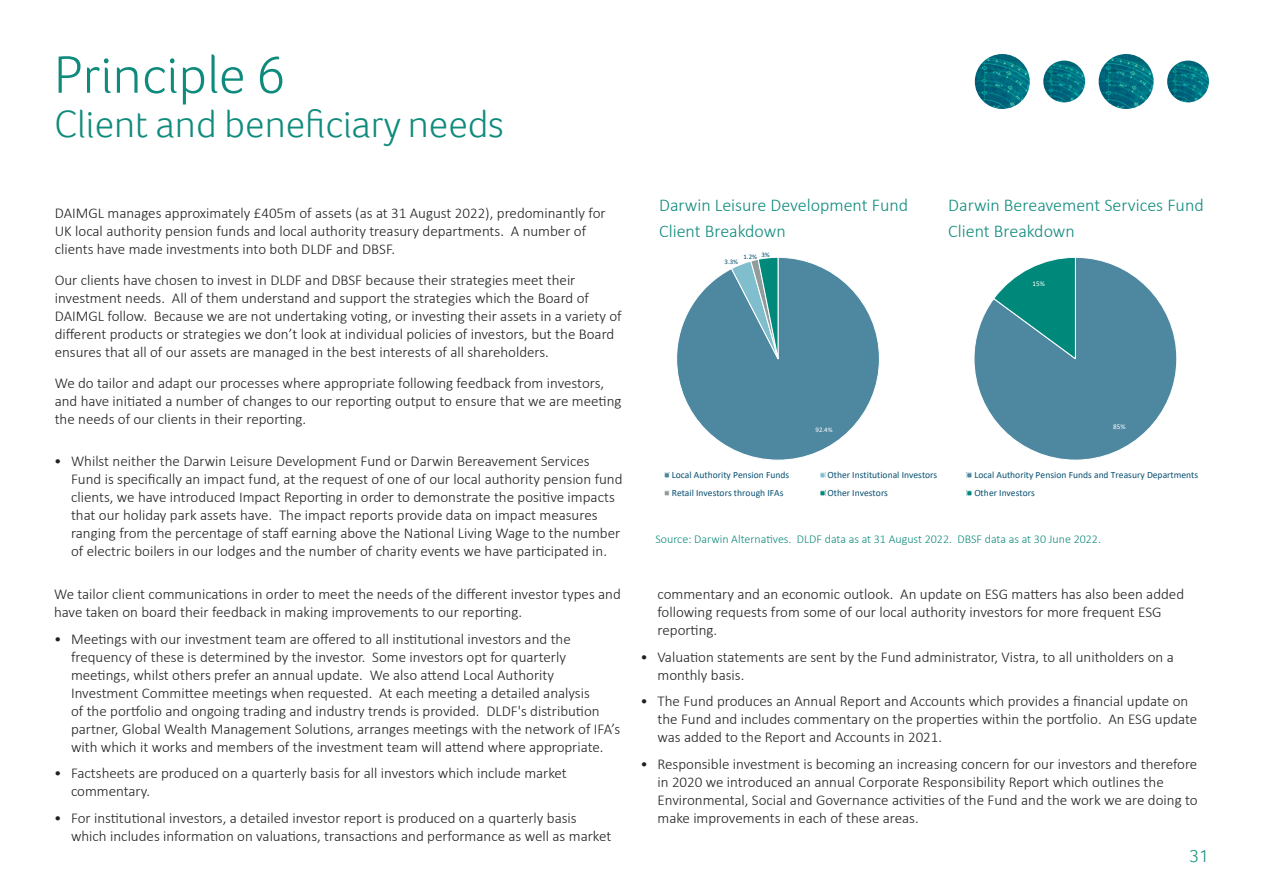
<style>
.page{position:relative;width:1263px;height:893px;background:#fff}
.page>*{position:absolute;margin:0;border:0;box-sizing:border-box;transform-origin:0 0}
.t1{font:300 54px "Foco";color:#0f8b7d}
.t2{font:300 39px "Foco";color:#0f8b7d}
.Heading_1{font:300 18px "Calibri";color:#0f8b7d}
.t3{font:300 18px "Foco";color:#0f8b7d}
.Main_paragraph_text{font:300 15px/18px "Calibri";color:#231f20}
.Heading_1-2{font:300 12px "Calibri";color:#0f8b7d}
.t4{font:9.6px/18px "Calibri";color:#074f71}
.t5{font:7.2px "Calibri";color:#fff}
.t6{font:6.9px "Calibri";color:#074f71}
.t7{font:6.9px "Calibri";color:#fff}
</style>
<div class="page">
<img style="left:975px;top:54px;width:55px;height:55px;border-radius:27px">
<img style="left:1099px;top:54px;width:54px;height:55px;border-radius:27px">
<img style="left:1043px;top:61px;width:42px;height:41px;border-radius:21px">
<img style="left:1167px;top:61px;width:42px;height:41px;border-radius:21px">
<svg style="left:664px;top:257px;width:216px;height:239px"></svg>
<svg style="left:966px;top:257px;width:211px;height:239px"></svg>
<p class="t1" style="left:54px;top:39px;width:233px">Principle 6</p>
<p class="t2" style="left:54px;top:98px;width:451px">Client and beneficiary needs</p>
<p class="Main_paragraph_text" style="left:55px;top:204px;width:552px">DAIMGL manages approximately £405m of assets (as at 31 August 2022), predominantly for<br>UK local authority pension funds and local authority treasury departments. A number of clients have made investments into both DLDF and DBSF.</p>
<p class="Main_paragraph_text" style="left:55px;top:271px;width:569px">Our clients have chosen to invest in DLDF and DBSF because their strategies meet their investment needs. All of them understand and support the strategies which the Board of DAIMGL follow. Because we are not undertaking voting, or investing their assets in a variety of different products or strategies we don’t look at individual policies of investors, but the Board ensures that all of our assets are managed in the best interests of all shareholders.</p>
<p class="Main_paragraph_text" style="left:55px;top:374px;width:568px">We do tailor and adapt our processes where appropriate following feedback from investors, and have initiated a number of changes to our reporting output to ensure that we are meeting the needs of our clients in their reporting.</p>
<p class="Main_paragraph_text" style="left:71px;top:452px;width:553px;text-indent:-17px">• Whilst neither the Darwin Leisure Development Fund or Darwin Bereavement Services Fund is specifically an impact fund, at the request of one of our local authority pension fund clients, we have introduced Impact Reporting in order to demonstrate the positive impacts that our holiday park assets have. The impact reports provide data on impact measures ranging from the percentage of staff earning above the National Living Wage to the number of electric boilers in our lodges and the number of charity events we have participated in.</p>
<p class="Main_paragraph_text" style="left:54px;top:585px;width:568px">We tailor client communications in order to meet the needs of the different investor types and have taken on board their feedback in making improvements to our reporting.</p>
<p class="Main_paragraph_text" style="left:71px;top:630px;width:551px;text-indent:-17px">• Meetings with our investment team are offered to all institutional investors and the frequency of these is determined by the investor. Some investors opt for quarterly meetings, whilst others prefer an annual update. We also attend Local Authority Investment Committee meetings when requested. At each meeting a detailed analysis<br>of the portfolio and ongoing trading and industry trends is provided. DLDF's distribution partner, Global Wealth Management Solutions, arranges meetings with the network of IFA’s with which it works and members of the investment team will attend where appropriate.</p>
<p class="Main_paragraph_text" style="left:71px;top:764px;width:497px;text-indent:-17px">• Factsheets are produced on a quarterly basis for all investors which include market commentary.</p>
<p class="Main_paragraph_text" style="left:71px;top:809px;width:542px;text-indent:-17px">• For institutional investors, a detailed investor report is produced on a quarterly basis which includes information on valuations, transactions and performance as well as market</p>
<p class="Heading_1" style="left:659px;top:194px;width:251px">Darwin Leisure Development Fund</p>
<p class="Heading_1" style="left:659px;top:220px;width:128px">Client Breakdown</p>
<p class="t6" style="left:743px;top:252px;width:28px">1.2% 3%</p>
<p class="t6" style="left:725px;top:257px;width:15px">3.3%</p>
<p class="Heading_1" style="left:948px;top:194px;width:257px">Darwin Bereavement Services Fund</p>
<p class="Heading_1" style="left:948px;top:220px;width:128px">Client Breakdown</p>
<p class="t5" style="left:1033px;top:278px;width:14px">15%</p>
<p class="t7" style="left:815px;top:425px;width:19px">92.4%</p>
<p class="t4" style="left:672px;top:466px;width:119px">Local Authority Pension Funds</p>
<p class="t4" style="left:827px;top:466px;width:111px">Other Institutional Investors</p>
<p class="t4" style="left:672px;top:484px;width:113px">Retail Investors through IFAs</p>
<p class="t4" style="left:827px;top:484px;width:62px">Other Investors</p>
<p class="t5" style="left:1113px;top:422px;width:14px">85%</p>
<p class="t4" style="left:974px;top:466px;width:225px">Local Authority Pension Funds and Treasury Departments<br>Other Investors</p>
<p class="Heading_1-2" style="left:655px;top:532px;width:447px">Source: Darwin Alternatives. DLDF data as at 31 August 2022. DBSF data as at 30 June 2022.</p>
<p class="Main_paragraph_text" style="left:657px;top:585px;width:528px">commentary and an economic outlook. An update on ESG matters has also been added following requests from some of our local authority investors for more frequent ESG reporting.</p>
<p class="Main_paragraph_text" style="left:657px;top:648px;width:518px;text-indent:-17px">• Valuation statements are sent by the Fund administrator, Vistra, to all unitholders on a monthly basis.</p>
<p class="Main_paragraph_text" style="left:657px;top:692px;width:541px;text-indent:-17px">• The Fund produces an Annual Report and Accounts which provides a financial update on the Fund and includes commentary on the properties within the portfolio. An ESG update was added to the Report and Accounts in 2021.</p>
<p class="Main_paragraph_text" style="left:657px;top:755px;width:542px;text-indent:-17px">• Responsible investment is becoming an increasing concern for our investors and therefore in 2020 we introduced an annual Corporate Responsibility Report which outlines the Environmental, Social and Governance activities of the Fund and the work we are doing to make improvements in each of these areas.</p>
<p class="t3" style="left:1189px;top:844px;width:21px">31</p>
</div>
